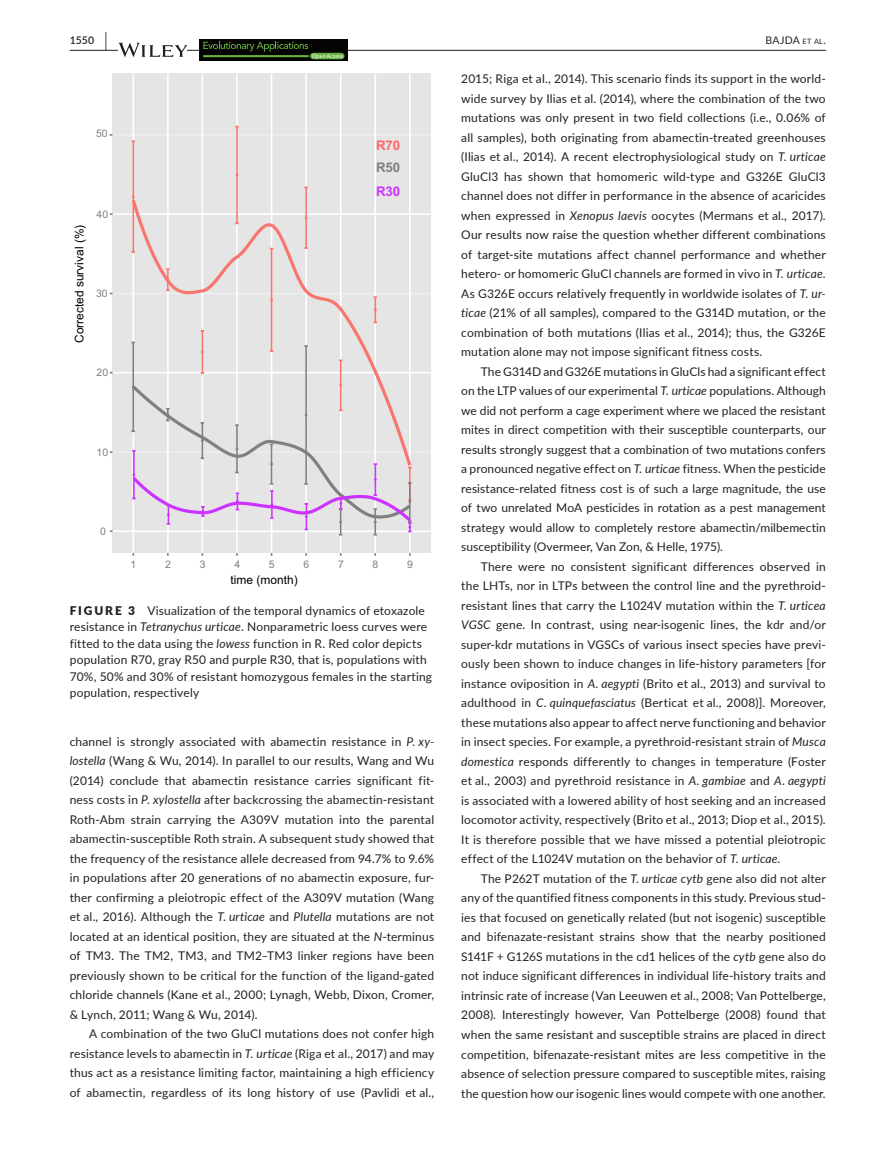
<style>
.page{position:relative;width:893px;height:1174px;background:#fff}
.page>*{position:absolute;margin:0;border:0;box-sizing:border-box;transform-origin:0 0}
.t1{font:700 13.2px "Arial";color:#f66}
.t2{font:700 13.2px "Arial";color:#808080}
.t3{font:700 13.2px "Arial";color:#c3f}
.t4{font:12px/19.5px "Lato";letter-spacing:.015em;color:#231f20;text-align:justify}
.t5{font:12px "Arial";color:#000}
.t6{font:10.5px "Arial";color:#7f7f7f}
.t7{font:10.5px "Lato";letter-spacing:.015em;color:#231f20}
.t8{font:600 10.5px "Lato";color:#231f20}
.s1{font-size:19.5px}
.s2{font-size:7.35px}
.s3{font-weight:900}
.s4{font-style:italic}
</style>
<div class="page">
<hr style="left:70px;top:50px;width:756px;height:1px;background:#231f20">
<svg style="left:119px;top:43px;width:68px;height:14px"></svg>
<div style="left:199px;top:40px;width:149px;height:21px;background:#040503"></div>
<svg style="left:203px;top:41px;width:142px;height:18px"></svg>
<div style="left:113px;top:73px;width:318px;height:480px;background:#e5e5e5"></div>
<hr style="left:113px;top:451px;width:318px;height:1px;background:#f2f2f2">
<hr style="left:113px;top:293px;width:318px;height:1px;background:#f2f2f2">
<hr style="left:113px;top:134px;width:318px;height:1px;background:#f2f2f2">
<hr style="left:113px;top:530px;width:318px;height:2px;background:#fff">
<hr style="left:113px;top:372px;width:318px;height:1px;background:#fff">
<hr style="left:113px;top:213px;width:318px;height:2px;background:#fff">
<hr style="left:132px;top:73px;width:2px;height:480px;background:#fff">
<hr style="left:167px;top:73px;width:2px;height:480px;background:#fff">
<hr style="left:202px;top:73px;width:1px;height:480px;background:#fff">
<hr style="left:236px;top:73px;width:2px;height:480px;background:#fff">
<hr style="left:271px;top:73px;width:1px;height:480px;background:#fff">
<hr style="left:305px;top:73px;width:2px;height:480px;background:#fff">
<hr style="left:340px;top:73px;width:1px;height:480px;background:#fff">
<hr style="left:374px;top:73px;width:2px;height:480px;background:#fff">
<hr style="left:409px;top:73px;width:2px;height:480px;background:#fff">
<hr style="left:132px;top:141px;width:2px;height:111px;background:#f8766d">
<hr style="left:236px;top:126px;width:2px;height:97px;background:#f8766d">
<hr style="left:305px;top:187px;width:2px;height:61px;background:#f8766d">
<svg style="left:129px;top:196px;width:285px;height:186px"></svg>
<hr style="left:132px;top:342px;width:2px;height:89px;background:#808080">
<hr style="left:305px;top:346px;width:2px;height:138px;background:#808080">
<svg style="left:129px;top:382px;width:285px;height:153px"></svg>
<p class="t8" style="left:70px;top:33px;width:39px">1550 <span class="s1">|</span></p>
<p class="t7" style="left:765px;top:33px;width:62px">BAJDA <span class="s2">et al</span>.</p>
<p class="t6" style="left:96px;top:127px;width:13px">50</p>
<p class="t5" style="left:72px;top:343px;width:120px;rotate:-90deg">Corrected survival (%)</p>
<p class="t6" style="left:97px;top:207px;width:13px">40</p>
<p class="t6" style="left:96px;top:286px;width:13px">30</p>
<p class="t6" style="left:97px;top:366px;width:13px">20</p>
<p class="t1" style="left:376px;top:136px;width:26px">R70</p>
<p class="t2" style="left:376px;top:158px;width:26px">R50</p>
<p class="t3" style="left:376px;top:183px;width:26px">R30</p>
<p class="t6" style="left:97px;top:445px;width:13px">10</p>
<p class="t6" style="left:100px;top:524px;width:7px">0</p>
<p class="t6" style="left:131px;top:557px;width:7px">1</p>
<p class="t6" style="left:165px;top:557px;width:7px">2</p>
<p class="t6" style="left:200px;top:557px;width:7px">3</p>
<p class="t6" style="left:234px;top:557px;width:7px">4</p>
<p class="t6" style="left:269px;top:557px;width:7px">5</p>
<p class="t6" style="left:303px;top:557px;width:7px">6</p>
<p class="t6" style="left:338px;top:557px;width:7px">7</p>
<p class="t6" style="left:373px;top:557px;width:7px">8</p>
<p class="t6" style="left:407px;top:557px;width:7px">9</p>
<p class="t5" style="left:231px;top:571px;width:69px">time (month)</p>
<p class="t4" style="left:70px;top:601px;width:364px;line-height:16.5px;text-align:left"><span class="s3">FIGURE 3</span> Visualization of the temporal dynamics of etoxazole resistance in <span class="s4">Tetranychus urticae</span>. Nonparametric loess curves were fitted to the data using the <span class="s4">lowess</span> function in R. Red color depicts population R70, gray R50 and purple R30, that is, populations with 70%, 50% and 30% of resistant homozygous females in the starting population, respectively</p>
<p class="t4" style="left:70px;top:731px;width:366px">channel is strongly associated with abamectin resistance in <span class="s4">P. xy&shy;lostella</span> (Wang &amp; Wu, 2014)<span class="s4">.</span> In parallel to our results, Wang and Wu (2014) conclude that abamectin resistance carries significant fit&shy;ness costs in <span class="s4">P. xylostella</span> after backcrossing the abamectin-resistant Roth-Abm strain carrying the A309V mutation into the parental abamectin-susceptible Roth strain. A subsequent study showed that the frequency of the resistance allele decreased from 94.7% to 9.6% in populations after 20 generations of no abamectin exposure, fur&shy;ther confirming a pleiotropic effect of the A309V mutation (Wang et al., 2016). Although the <span class="s4">T. urticae</span> and <span class="s4">Plutella</span> mutations are not located at an identical position, they are situated at the <span class="s4">N</span>-terminus of TM3. The TM2, TM3, and TM2–TM3 linker regions have been previously shown to be critical for the function of the ligand-gated chloride channels (Kane et al., 2000; Lynagh, Webb, Dixon, Cromer, &amp; Lynch, 2011; Wang &amp; Wu, 2014).</p>
<p class="t4" style="left:70px;top:1023px;width:366px;text-indent:20px">A combination of the two GluCl mutations does not confer high resistance levels to abamectin in <span class="s4">T. urticae</span> (Riga et al., 2017) and may thus act as a resistance limiting factor, maintaining a high efficiency of abamectin, regardless of its long history of use (Pavlidi et al.,</p>
<p class="t4" style="left:461px;top:68px;width:366px">2015; Riga et al., 2014). This scenario finds its support in the world&shy;wide survey by Ilias et al. (2014), where the combination of the two mutations was only present in two field collections (i.e., 0.06% of all samples), both originating from abamectin-treated greenhouses (Ilias et al., 2014). A recent electrophysiological study on <span class="s4">T. urticae </span>GluCl3 has shown that homomeric wild-type and G326E GluCl3 channel does not differ in performance in the absence of acaricides when expressed in <span class="s4">Xenopus laevis</span> oocytes (Mermans et al., 2017).<br>Our results now raise the question whether different combinations of target-site mutations affect channel performance and whether hetero- or homomeric GluCl channels are formed in vivo in <span class="s4">T. urticae</span>.<br>As G326E occurs relatively frequently in worldwide isolates of <span class="s4">T. ur&shy;ticae</span> (21% of all samples)<span class="s4">,</span> compared to the G314D mutation, or the combination of both mutations (Ilias et al., 2014); thus, the G326E mutation alone may not impose significant fitness costs.</p>
<p class="t4" style="left:461px;top:361px;width:366px;text-indent:20px">The G314D and G326E mutations in GluCls had a significant effect on the LTP values of our experimental <span class="s4">T. urticae</span> populations. Although we did not perform a cage experiment where we placed the resistant mites in direct competition with their susceptible counterparts, our results strongly suggest that a combination of two mutations confers a pronounced negative effect on <span class="s4">T. urticae</span> fitness. When the pesticide resistance-related fitness cost is of such a large magnitude, the use of two unrelated MoA pesticides in rotation as a pest management strategy would allow to completely restore abamectin/milbemectin susceptibility (Overmeer, Van Zon, &amp; Helle, 1975).</p>
<p class="t4" style="left:461px;top:556px;width:366px;text-indent:20px">There were no consistent significant differences observed in the LHTs, nor in LTPs between the control line and the pyrethroid&shy;resistant lines that carry the L1024V mutation within the <span class="s4">T. urticea VGSC</span> gene. In contrast, using near-isogenic lines, the kdr and/or super-kdr mutations in VGSCs of various insect species have previ&shy;ously been shown to induce changes in life-history parameters [for instance oviposition in <span class="s4">A. aegypti</span> (Brito et al., 2013) and survival to adulthood in <span class="s4">C. quinquefasciatus</span> (Berticat et al., 2008)]. Moreover, these mutations also appear to affect nerve functioning and behavior in insect species. For example, a pyrethroid-resistant strain of <span class="s4">Musca domestica</span> responds differently to changes in temperature (Foster et al., 2003) and pyrethroid resistance in <span class="s4">A. gambiae</span> and <span class="s4">A. aegypti </span>is associated with a lowered ability of host seeking and an increased locomotor activity, respectively (Brito et al., 2013; Diop et al., 2015).<br>It is therefore possible that we have missed a potential pleiotropic effect of the L1024V mutation on the behavior of <span class="s4">T. urticae.</span></p>
<p class="t4" style="left:461px;top:868px;width:366px;text-indent:20px">The P262T mutation of the <span class="s4">T. urticae cytb</span> gene also did not alter any of the quantified fitness components in this study. Previous stud&shy;ies that focused on genetically related (but not isogenic) susceptible and bifenazate-resistant strains show that the nearby positioned S141F + G126S mutations in the cd1 helices of the <span class="s4">cytb</span> gene also do not induce significant differences in individual life-history traits and intrinsic rate of increase (Van Leeuwen et al., 2008; Van Pottelberge, 2008). Interestingly however, Van Pottelberge (2008) found that when the same resistant and susceptible strains are placed in direct competition, bifenazate-resistant mites are less competitive in the absence of selection pressure compared to susceptible mites, raising the question how our isogenic lines would compete with one another.</p>
</div>
